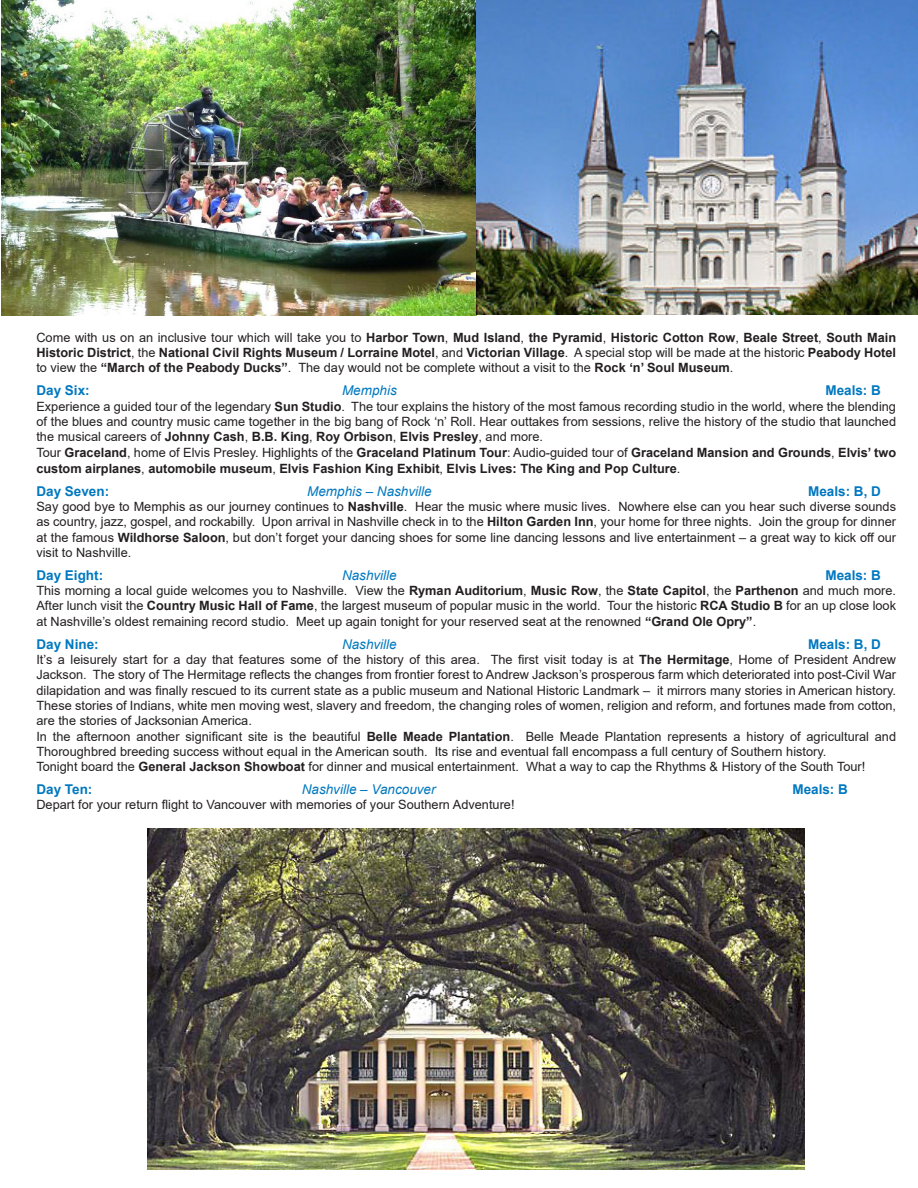
<style>
.page{position:relative;width:918px;height:1188px;background:#fff}
.page>*{position:absolute;margin:0;border:0;box-sizing:border-box;transform-origin:0 0}
.t1{font:700 13.5px "Arial";color:#0078c0}
.t2{font:italic 13.5px "Arial";color:#0078c0}
.t3{font:12.75px/15.3px "Arial";color:#231f20;text-align:justify}
.t4{font:700 12.75px/15.3px "Arial";color:#231f20;text-align:justify}
.s1{font-weight:400}
.s2{font-weight:700}
</style>
<div class="page">
<img style="left:2px;top:0;width:916px;height:315px">
<img style="left:148px;top:828px;width:656px;height:341px">
<p class="t4" style="left:36px;top:330px;width:861px"><span class="s1">Come with us on an inclusive tour which will take you to</span> Harbor Town<span class="s1">,</span> Mud Island<span class="s1">,</span> the Pyramid<span class="s1">,</span> Historic Cotton Row<span class="s1">,</span> Beale Street<span class="s1">,</span> South Main Historic District<span class="s1">, the</span> National Civil Rights Museum / Lorraine Motel<span class="s1">, and</span> Victorian Village<span class="s1">. A special stop will be made at the historic</span> Peabody Hotel <span class="s1">to view the</span> “March of the Peabody Ducks”<span class="s1">. The day would not be complete without a visit to the</span> Rock ‘n’ Soul Museum<span class="s1">.</span></p>
<p class="t1" style="left:36px;top:381px;width:55px">Day Six:</p>
<p class="t2" style="left:342px;top:382px;width:56px">Memphis</p>
<p class="t1" style="left:825px;top:381px;width:57px">Meals: B</p>
<p class="t3" style="left:36px;top:398px;width:861px">Experience a guided tour of the legendary <span class="s2">Sun Studio</span>. The tour explains the history of the most famous recording studio in the world, where the blending of the blues and country music came together in the big bang of Rock ‘n’ Roll. Hear outtakes from sessions, relive the history of the studio that launched the musical careers of <span class="s2">Johnny Cash</span>, <span class="s2">B.B. King</span>, <span class="s2">Roy Orbison</span>, <span class="s2">Elvis Presley</span>, and more.</p>
<p class="t4" style="left:36px;top:444px;width:861px;line-height:16.2px"><span class="s1">Tour</span> Graceland<span class="s1">, home of Elvis Presley. Highlights of the</span> Graceland Platinum Tour<span class="s1">: Audio-guided tour of</span> Graceland Mansion and Grounds<span class="s1">,</span> Elvis’ two custom airplanes<span class="s1">,</span> automobile museum<span class="s1">,</span> Elvis Fashion King Exhibit<span class="s1">,</span> Elvis Lives: The King and Pop Culture<span class="s1">.</span></p>
<p class="t1" style="left:36px;top:481px;width:74px">Day Seven:</p>
<p class="t2" style="left:307px;top:482px;width:126px">Memphis – Nashville</p>
<p class="t1" style="left:808px;top:481px;width:74px">Meals: B, D</p>
<p class="t3" style="left:36px;top:499px;width:861px">Say good bye to Memphis as our journey continues to <span class="s2">Nashville</span>. Hear the music where music lives. Nowhere else can you hear such diverse sounds as country, jazz, gospel, and rockabilly. Upon arrival in Nashville check in to the <span class="s2">Hilton Garden Inn</span>, your home for three nights. Join the group for dinner at the famous <span class="s2">Wildhorse Saloon</span>, but don’t forget your dancing shoes for some line dancing lessons and live entertainment – a great way to kick off our visit to Nashville.</p>
<p class="t1" style="left:36px;top:566px;width:68px">Day Eight:</p>
<p class="t2" style="left:342px;top:566px;width:56px">Nashville</p>
<p class="t1" style="left:825px;top:566px;width:57px">Meals: B</p>
<p class="t3" style="left:36px;top:583px;width:861px">This morning a local guide welcomes you to Nashville. View the <span class="s2">Ryman Auditorium</span>, <span class="s2">Music Row</span>, the <span class="s2">State Capitol</span>, the <span class="s2">Parthenon</span> and much more.<br>After lunch visit the <span class="s2">Country Music Hall of Fame</span>, the largest museum of popular music in the world. Tour the historic <span class="s2">RCA Studio B</span> for an up close look at Nashville’s oldest remaining record studio. Meet up again tonight for your reserved seat at the renowned <span class="s2">“Grand Ole Opry”</span>.</p>
<p class="t1" style="left:36px;top:634px;width:64px">Day Nine:</p>
<p class="t2" style="left:342px;top:635px;width:56px">Nashville</p>
<p class="t1" style="left:808px;top:634px;width:74px">Meals: B, D</p>
<p class="t3" style="left:36px;top:652px;width:861px">It’s a leisurely start for a day that features some of the history of this area. The first visit today is at <span class="s2">The Hermitage</span>, Home of President Andrew Jackson. The story of The Hermitage reflects the changes from frontier forest to Andrew Jackson’s prosperous farm which deteriorated into post-Civil War dilapidation and was finally rescued to its current state as a public museum and National Historic Landmark – it mirrors many stories in American history.</p>
<p class="t3" style="left:36px;top:698px;width:861px">These stories of Indians, white men moving west, slavery and freedom, the changing roles of women, religion and reform, and fortunes made from cotton, are the stories of Jacksonian America.</p>
<p class="t3" style="left:36px;top:728px;width:861px">In the afternoon another significant site is the beautiful <span class="s2">Belle Meade Plantation</span>. Belle Meade Plantation represents a history of agricultural and<br>Thoroughbred breeding success without equal in the American south. Its rise and eventual fall encompass a full century of Southern history.</p>
<p class="t3" style="left:36px;top:759px;width:830px">Tonight board the <span class="s2">General Jackson Showboat</span> for dinner and musical entertainment. What a way to cap the Rhythms &amp; History of the South Tour!</p>
<p class="t1" style="left:36px;top:780px;width:58px">Day Ten:</p>
<p class="t2" style="left:302px;top:781px;width:135px">Nashville – Vancouver</p>
<p class="t1" style="left:792px;top:780px;width:57px">Meals: B</p>
<p class="t3" style="left:36px;top:797px;width:480px">Depart for your return flight to Vancouver with memories of your Southern Adventure!</p>
</div>
